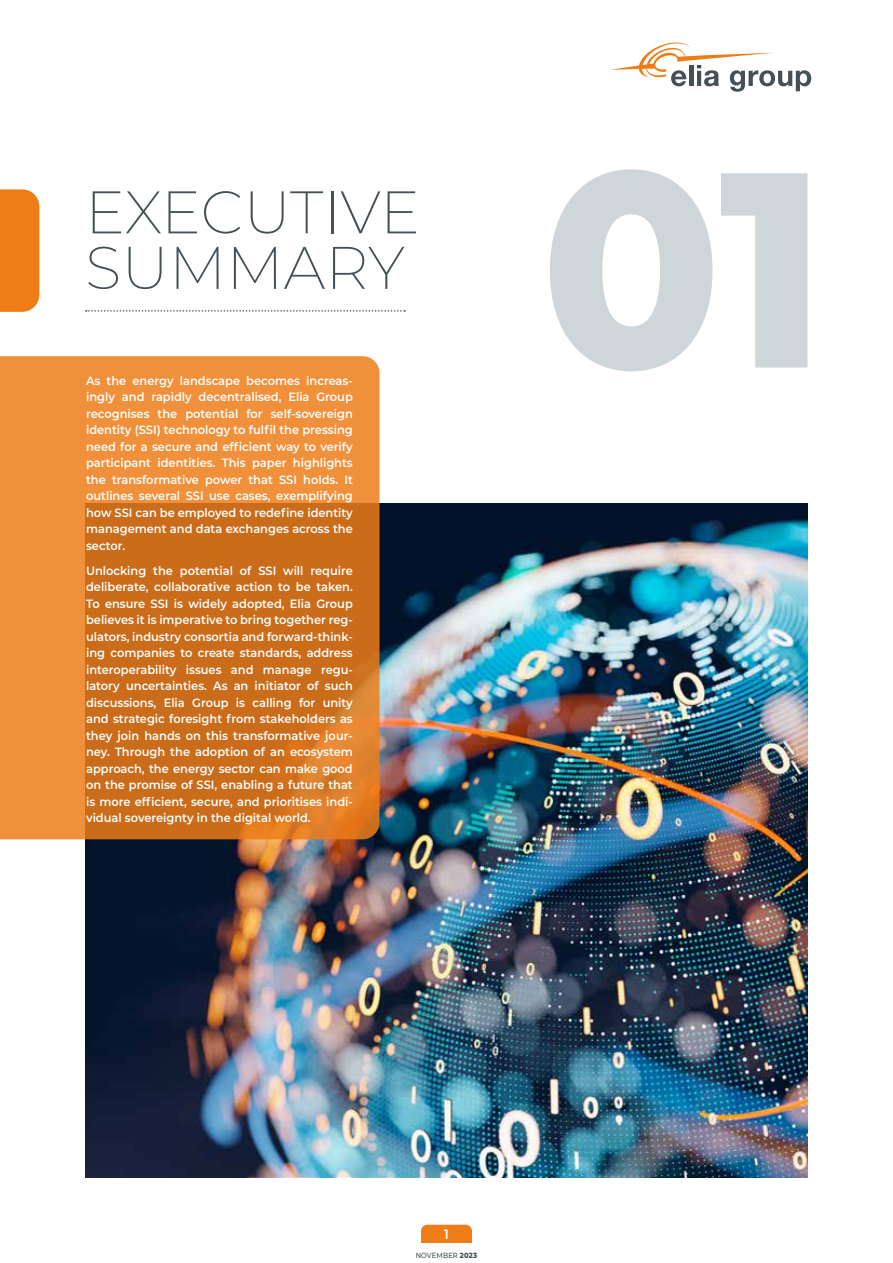
<style>
.page{position:relative;width:893px;height:1263px;background:#fff}
.page>*{position:absolute;margin:0;border:0;box-sizing:border-box;transform-origin:0 0}
.t1{font:800 277.5px "Montserrat";color:#cfd6da;scale:.95 1}
.t2{font:200 60px/55.5px "Montserrat";letter-spacing:-.005em;color:#445055}
.t3{font:600 13.5px "Montserrat";color:#fff;scale:.9 1}
.t4{font:600 12px/16.5px "Montserrat";color:#fff;text-align:justify;scale:.95 1}
.t5{font:500 7.5px "Montserrat";letter-spacing:.015em;color:#445055;scale:.9 1}
.s1{font-weight:800}
</style>
<div class="page">
<svg style="left:421px;top:1225px;width:51px;height:18px"></svg>
<svg style="left:610px;top:42px;width:201px;height:50px"></svg>
<div style="left:0;top:189px;width:39px;height:123px;background:#ef7d17"></div>
<img style="left:85px;top:504px;width:723px;height:674px">
<svg style="left:0;top:356px;width:379px;height:483px;background:#dd7d29"></svg>
<svg style="left:86px;top:310px;width:319px;height:2px"></svg>
<h2 class="t2" style="left:85px;top:183px;width:336px">EXECUTIVE<br>SUMMARY</h2>
<p class="t4" style="left:86px;top:372px;width:282px">As the energy landscape becomes increas&shy;ingly and rapidly decentralised, Elia Group recognises the potential for self-sovereign</p>
<p class="t4" style="left:86px;top:421px;width:282px">identity (SSI) technology to fulfil the pressing need for a secure and efficient way to verify participant identities. This paper highlights the transformative power that SSI holds. It outlines several SSI use cases, exemplifying how SSI can be employed to redefine identity management and data exchanges across the sector.</p>
<p class="t4" style="left:86px;top:562px;width:282px">Unlocking the potential of SSI will require deliberate, collaborative action to be taken.<br>To ensure SSI is widely adopted, Elia Group believes it is imperative to bring together reg&shy;ulators, industry consortia and forward-think&shy;ing companies to create standards, address interoperability issues and manage regu&shy;latory uncertainties. As an initiator of such discussions, Elia Group is calling for unity and strategic foresight from stakeholders as they join hands on this transformative jour&shy;ney. Through the adoption of an ecosystem approach, the energy sector can make good on the promise of SSI, enabling a future that is more efficient, secure, and prioritises indi&shy;vidual sovereignty in the digital world.</p>
<h1 class="t1" style="left:541px;top:66px;width:302px">01</h1>
<p class="t3" style="left:444px;top:1225px;width:7px">1</p>
<p class="t5" style="left:416px;top:1249px;width:70px">NOVEMBER <span class="s1">2023</span></p>
</div>
